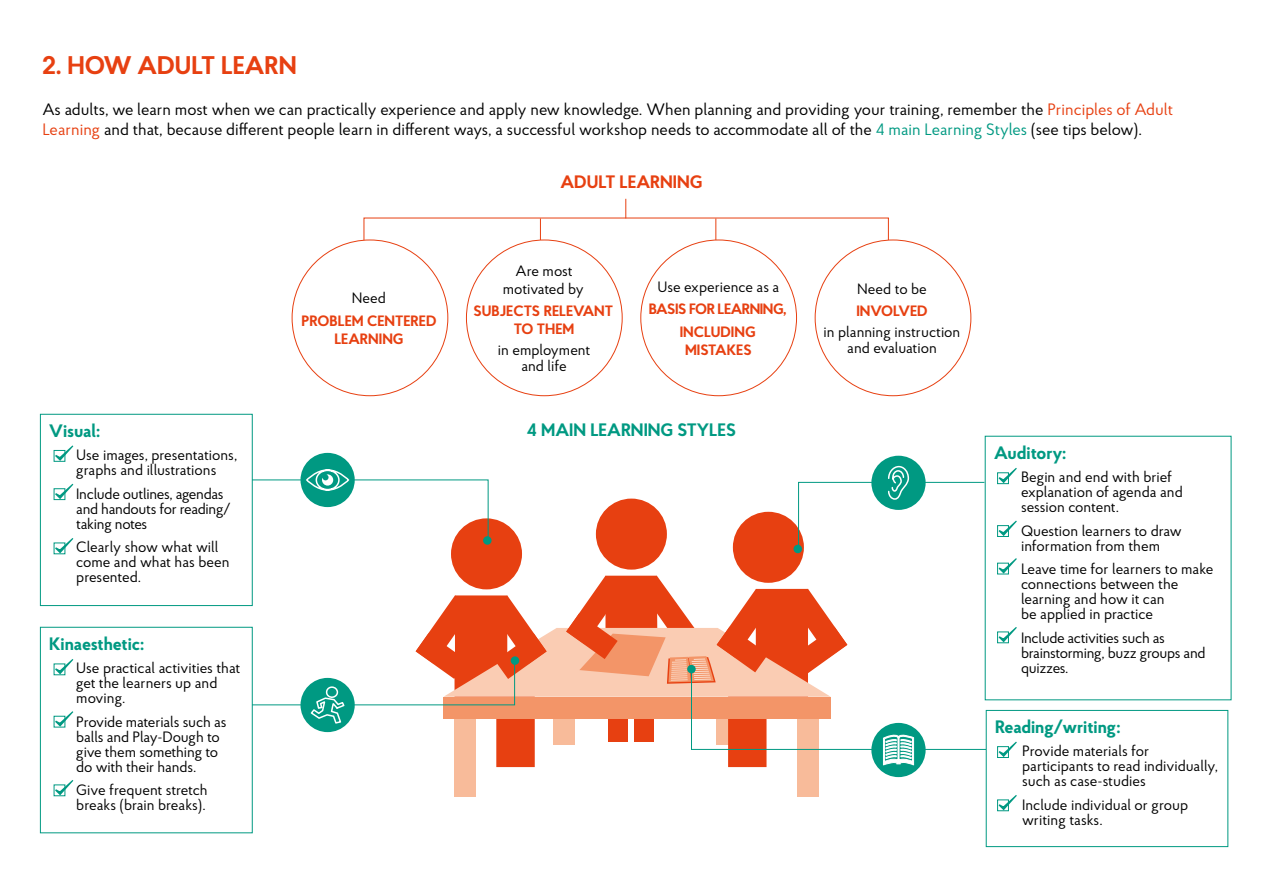
<style>
.page{position:relative;width:1263px;height:893px;background:#fff}
.page>*{position:absolute;margin:0;border:0;box-sizing:border-box;transform-origin:0 0}
.t1{font:700 25.5px "Proba Pro";color:#e74011}
.t2{font:700 18px "Proba Pro";color:#009982}
.t3{font:700 18px "Proba Pro";color:#e74011}
.t4{font:16.5px/19.5px "Proba Pro";color:#000}
.t5{font:15px/15px "Proba Pro";color:#000}
.t6{font:15px/15px "Proba Pro";letter-spacing:-.02em;color:#000}
.t7{font:700 15px/18px "Proba Pro";color:#e74011;text-align:center}
.t8{font:700 15px/22.2px "Proba Pro";letter-spacing:-.03em;color:#e74011;text-align:center}
.s1{color:#e74011}
.s2{color:#009982}
.s3{color:#fff}
</style>
<div class="page">
<div style="left:733px;top:512px;width:71px;height:71px;background:#e74011;border-radius:50%"></div>
<div style="left:596px;top:499px;width:71px;height:71px;background:#e74011;border-radius:50%"></div>
<div style="left:451px;top:518px;width:71px;height:71px;background:#e74011;border-radius:50%"></div>
<div style="left:454px;top:709px;width:21px;height:88px;background:#f8bb9a"></div>
<div style="left:798px;top:709px;width:21px;height:88px;background:#f8bb9a"></div>
<div style="left:483px;top:536px;width:9px;height:9px;background:#009982;border-radius:50%"></div>
<div style="left:793px;top:545px;width:9px;height:8px;background:#009982;border-radius:50%"></div>
<div style="left:871px;top:723px;width:55px;height:54px;background:#009982;border-radius:50%"></div>
<div style="left:300px;top:453px;width:55px;height:54px;background:#009982;border-radius:50%"></div>
<svg style="left:253px;top:468px;width:236px;height:74px"></svg>
<div style="left:871px;top:456px;width:55px;height:54px;background:#009982;border-radius:50%"></div>
<svg style="left:798px;top:465px;width:187px;height:85px"></svg>
<svg style="left:242px;top:576px;width:746px;height:191px"></svg>
<svg style="left:363px;top:199px;width:526px;height:42px"></svg>
<div style="left:40px;top:414px;width:212px;height:192px;background:#fff"></div>
<div style="left:40px;top:414px;width:213px;height:192px;border:1px solid #009982"></div>
<div style="left:985px;top:436px;width:246px;height:264px;background:#fff"></div>
<div style="left:986px;top:710px;width:242px;height:137px;border:1px solid #009982"></div>
<div style="left:40px;top:627px;width:212px;height:206px;background:#fff"></div>
<div style="left:40px;top:627px;width:213px;height:206px;border:1px solid #009982"></div>
<div style="left:54px;top:450px;width:11px;height:12px;border:1px solid #009982"></div>
<svg style="left:55px;top:445px;width:18px;height:16px"></svg>
<div style="left:997px;top:472px;width:12px;height:12px;border:1px solid #009982"></div>
<svg style="left:998px;top:468px;width:19px;height:15px"></svg>
<div style="left:54px;top:488px;width:11px;height:12px;border:1px solid #009982"></div>
<svg style="left:55px;top:484px;width:18px;height:15px"></svg>
<div style="left:997px;top:525px;width:12px;height:12px;border:1px solid #009982"></div>
<svg style="left:998px;top:521px;width:19px;height:15px"></svg>
<svg style="left:55px;top:538px;width:18px;height:15px"></svg>
<div style="left:997px;top:563px;width:12px;height:11px;border:1px solid #009982"></div>
<svg style="left:998px;top:558px;width:19px;height:16px"></svg>
<div style="left:997px;top:631px;width:12px;height:12px;border:1px solid #009982"></div>
<svg style="left:998px;top:627px;width:19px;height:15px"></svg>
<div style="left:997px;top:746px;width:12px;height:12px;border:1px solid #009982"></div>
<svg style="left:998px;top:742px;width:19px;height:15px"></svg>
<div style="left:997px;top:799px;width:12px;height:12px;border:1px solid #009982"></div>
<svg style="left:998px;top:795px;width:19px;height:15px"></svg>
<svg style="left:55px;top:659px;width:18px;height:15px"></svg>
<div style="left:54px;top:716px;width:11px;height:11px;border:1px solid #009982"></div>
<svg style="left:55px;top:711px;width:18px;height:16px"></svg>
<svg style="left:55px;top:780px;width:18px;height:15px"></svg>
<h1 class="t1" style="left:43px;top:48px;width:256px">2. HOW ADULT LEARN</h1>
<p class="t4" style="left:43px;top:99px;width:1132px">As adults, we learn most when we can practically experience and apply new knowledge. When planning and providing your training, remember the <span class="s1">Principles of Adult<br>Learning</span> and that, because different people learn in different ways, a successful workshop needs to accommodate all of the <span class="s2">4 main Learning Styles</span> (see tips below).</p>
<p class="t2" style="left:49px;top:418px;width:53px">Visual:</p>
<p class="t5" style="left:49px;top:447px;width:190px;text-align:center"><span class="s3">→</span> Use images, presentations, graphs and illustrations</p>
<p class="t6" style="left:76px;top:486px;width:156px;text-indent:-27px"><span class="s3">→</span> Include outlines, agendas and handouts for reading/ taking notes</p>
<p class="t5" style="left:76px;top:539px;width:155px;text-indent:-27px"><span class="s3">→</span> Clearly show what will come and what has been presented.</p>
<p class="t2" style="left:49px;top:631px;width:97px">Kinaesthetic:</p>
<p class="t5" style="left:76px;top:660px;width:166px;text-indent:-27px"><span class="s3">→</span> Use practical activities that get the learners up and moving.</p>
<p class="t5" style="left:76px;top:714px;width:152px;text-indent:-27px"><span class="s3">→</span> Provide materials such as balls and Play-Dough to give them something to do with their hands.</p>
<p class="t5" style="left:49px;top:782px;width:160px;text-align:right"><span class="s3">→</span> Give frequent stretch breaks (brain breaks).</p>
<p class="t5" style="left:352px;top:290px;width:36px">Need</p>
<p class="t7" style="left:301px;top:311px;width:137px">PROBLEM CENTERED<br>LEARNING</p>
<p class="t3" style="left:560px;top:169px;width:144px">ADULT LEARNING</p>
<p class="t5" style="left:503px;top:261px;width:82px;line-height:18px;text-align:center">Are most motivated by</p>
<p class="t7" style="left:473px;top:301px;width:141px">SUBJECTS RELEVANT<br>TO THEM</p>
<p class="t5" style="left:498px;top:341px;width:94px;line-height:16.5px;text-align:center">in employment and life</p>
<p class="t5" style="left:657px;top:279px;width:123px">Use experience as a</p>
<p class="t8" style="left:649px;top:298px;width:139px">BASIS FOR LEARNING,<br>INCLUDING</p>
<p class="t7" style="left:685px;top:340px;width:68px">MISTAKES</p>
<p class="t2" style="left:527px;top:417px;width:211px">4 MAIN LEARNING STYLES</p>
<p class="t5" style="left:857px;top:281px;width:71px">Need to be</p>
<p class="t7" style="left:856px;top:301px;width:73px">INVOLVED</p>
<p class="t5" style="left:824px;top:323px;width:138px;line-height:16.5px;text-align:center">in planning instruction and evaluation</p>
<p class="t2" style="left:994px;top:440px;width:74px">Auditory:</p>
<p class="t5" style="left:1021px;top:469px;width:163px;text-indent:-27px"><span class="s3">→</span> Begin and end with brief explanation of agenda and session content.</p>
<p class="t5" style="left:994px;top:522px;width:189px;text-align:center"><span class="s3">→</span> Question learners to draw information from them</p>
<p class="t5" style="left:1021px;top:561px;width:194px;text-indent:-27px"><span class="s3">→</span> Leave time for learners to make connections between the learning and how it can<br>be applied in practice</p>
<p class="t6" style="left:1021px;top:629px;width:186px;text-indent:-27px"><span class="s3">→</span> Include activities such as brainstorming, buzz groups and quizzes.</p>
<p class="t2" style="left:995px;top:714px;width:127px">Reading/writing:</p>
<p class="t5" style="left:1022px;top:743px;width:198px;text-indent:-27px"><span class="s3">→</span> Provide materials for participants to read individually, such as case-studies</p>
<p class="t5" style="left:1022px;top:797px;width:168px;text-indent:-27px"><span class="s3">→</span> Include individual or group writing tasks.</p>
</div>
